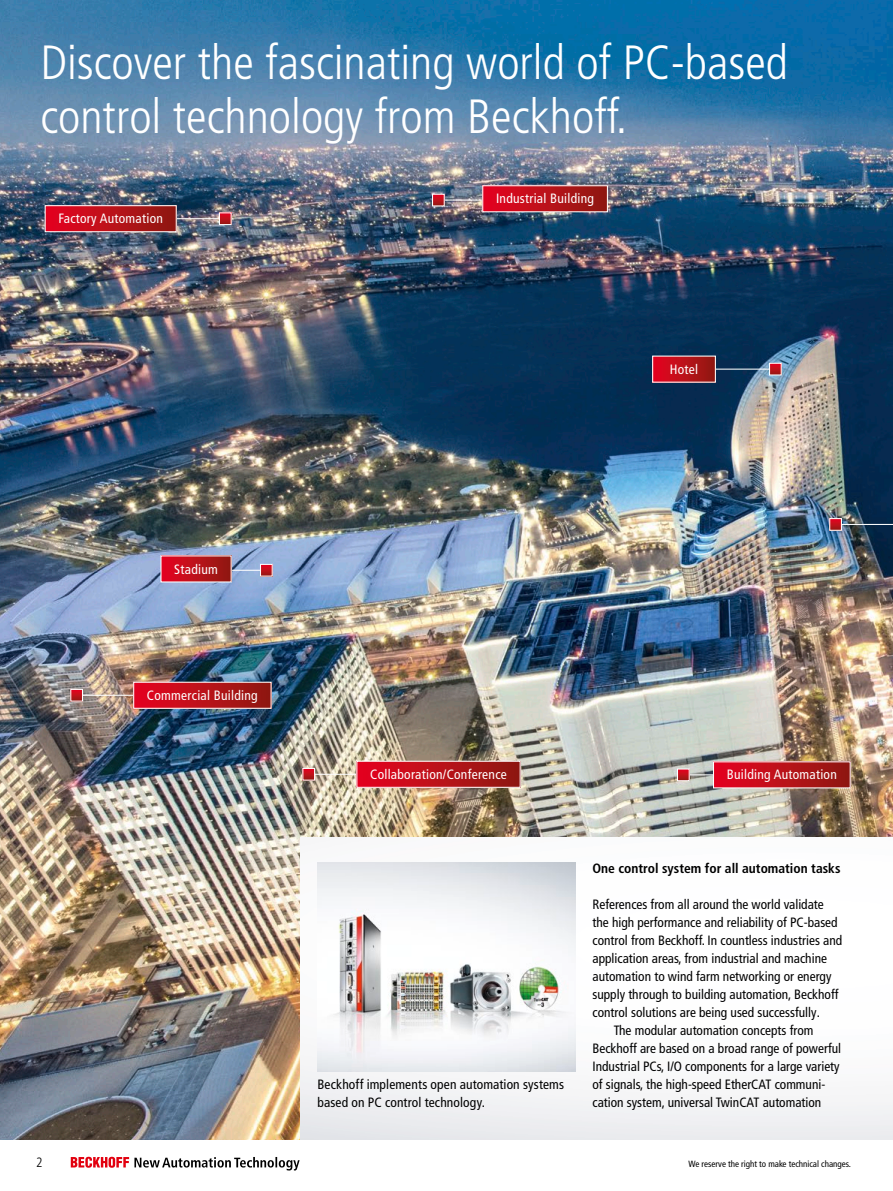
<style>
.page{position:relative;width:893px;height:1191px;background:#fff}
.page>*{position:absolute;margin:0;border:0;box-sizing:border-box;transform-origin:0 0}
.t1{font:300 condensed 48px/54px "Frutiger LT Pro";color:#fff}
.t2{font:condensed 13.5px/18px "Frutiger LT Pro";color:#000}
.t3{font:condensed 13.5px "Frutiger LT Pro";letter-spacing:.02em;color:#fff}
.t4{font:700 condensed 13.5px "Frutiger LT Pro";color:#000}
.t5{font:300 condensed 13.5px "Frutiger LT Pro";color:#000}
.t6{font:condensed 9px "Frutiger LT Pro";color:#000}
</style>
<div class="page">
<svg style="left:71px;top:1156px;width:229px;height:14px"></svg>
<img style="left:0;top:0;width:893px;height:1140px">
<hr style="left:82px;top:694px;width:158px;height:2px;background:#fff">
<svg style="left:72px;top:691px;width:9px;height:8px"></svg>
<div style="left:70px;top:689px;width:13px;height:12px;border:1px solid #fff"></div>
<hr style="left:694px;top:368px;width:76px;height:2px;background:#fff">
<svg style="left:771px;top:365px;width:9px;height:8px"></svg>
<div style="left:769px;top:363px;width:13px;height:12px;border:1px solid #fff"></div>
<hr style="left:185px;top:570px;width:76px;height:1px;background:#fff">
<svg style="left:262px;top:566px;width:9px;height:8px"></svg>
<div style="left:260px;top:564px;width:13px;height:12px;border:1px solid #fff"></div>
<hr style="left:144px;top:218px;width:76px;height:1px;background:#fff">
<svg style="left:221px;top:214px;width:9px;height:9px"></svg>
<div style="left:219px;top:212px;width:13px;height:13px;border:1px solid #fff"></div>
<hr style="left:683px;top:774px;width:76px;height:1px;background:#fff">
<svg style="left:679px;top:770px;width:9px;height:9px"></svg>
<div style="left:677px;top:768px;width:13px;height:13px;border:1px solid #fff"></div>
<hr style="left:836px;top:524px;width:57px;height:1px;background:#fff">
<svg style="left:831px;top:520px;width:9px;height:9px"></svg>
<div style="left:829px;top:518px;width:13px;height:13px;border:1px solid #fff"></div>
<hr style="left:309px;top:773px;width:75px;height:2px;background:#fff">
<svg style="left:304px;top:770px;width:9px;height:8px"></svg>
<div style="left:302px;top:768px;width:13px;height:12px;border:1px solid #fff"></div>
<div style="left:713px;top:762px;width:137px;height:26px;background:linear-gradient(to right,#e80320,#8e1b11)"></div>
<div style="left:161px;top:556px;width:70px;height:26px;background:linear-gradient(to right,#e70320,#911a12)"></div>
<div style="left:357px;top:761px;width:163px;height:26px;background:linear-gradient(to right,#e70320,#8e1b11)"></div>
<div style="left:356px;top:760px;width:165px;height:28px;border:1px solid #fff"></div>
<hr style="left:438px;top:199px;width:76px;height:2px;background:#fff">
<svg style="left:434px;top:196px;width:9px;height:8px"></svg>
<div style="left:432px;top:194px;width:13px;height:12px;border:1px solid #fff"></div>
<div style="left:483px;top:186px;width:124px;height:26px;background:linear-gradient(to right,#e70420,#8f1b11)"></div>
<div style="left:482px;top:185px;width:126px;height:27px;border:1px solid #fff"></div>
<div style="left:134px;top:682px;width:137px;height:26px;background:linear-gradient(to right,#e70320,#8e1b11)"></div>
<div style="left:133px;top:681px;width:139px;height:28px;border:1px solid #fff"></div>
<div style="left:45px;top:206px;width:131px;height:26px;background:linear-gradient(to right,#e70320,#8e1b11)"></div>
<div style="left:45px;top:205px;width:132px;height:27px;border:1px solid #fff"></div>
<div style="left:653px;top:356px;width:62px;height:26px;background:linear-gradient(to right,#e70420,#911a12)"></div>
<div style="left:652px;top:355px;width:64px;height:28px;border:1px solid #fff"></div>
<img style="left:301px;top:837px;width:592px;height:303px">
<img style="left:317px;top:862px;width:258px;height:155px">
<img style="left:317px;top:1017px;width:258px;height:54px">
<h1 class="t1" style="left:40px;top:35px;width:749px">Discover the fascinating world of PC-based control technology from Beckhoff.</h1>
<p class="t3" style="left:58px;top:211px;width:106px">Factory Automation</p>
<p class="t3" style="left:496px;top:191px;width:100px">Industrial Building</p>
<p class="t3" style="left:670px;top:361px;width:30px">Hotel</p>
<p class="t3" style="left:174px;top:561px;width:45px">Stadium</p>
<p class="t3" style="left:147px;top:687px;width:112px">Commercial Building</p>
<p class="t3" style="left:370px;top:766px;width:138px">Collaboration/Conference</p>
<p class="t3" style="left:727px;top:767px;width:112px">Building Automation</p>
<p class="t2" style="left:317px;top:1075px;width:248px">Beckhoff implements open automation systems based on PC control technology.</p>
<p class="t4" style="left:592px;top:860px;width:249px">One control system for all automation tasks</p>
<p class="t2" style="left:592px;top:895px;width:233px">References from all around the world validate</p>
<p class="t2" style="left:592px;top:913px;width:247px">the high performance and reliability of PC-based</p>
<p class="t2" style="left:592px;top:931px;width:251px">control from Beckhoff. In countless industries and</p>
<p class="t2" style="left:592px;top:949px;width:236px">application areas, from industrial and machine</p>
<p class="t2" style="left:592px;top:967px;width:241px">automation to wind farm networking or energy</p>
<p class="t2" style="left:592px;top:985px;width:247px">supply through to building automation, Beckhoff</p>
<p class="t2" style="left:592px;top:1003px;width:229px">control solutions are being used successfully.</p>
<p class="t2" style="left:614px;top:1021px;width:201px">The modular automation concepts from</p>
<p class="t2" style="left:592px;top:1039px;width:250px">Beckhoff are based on a broad range of powerful</p>
<p class="t2" style="left:592px;top:1057px;width:249px">Industrial PCs, I/O components for a large variety</p>
<p class="t2" style="left:592px;top:1075px;width:234px">of signals, the high-speed EtherCAT communi-</p>
<p class="t2" style="left:592px;top:1093px;width:230px">cation system, universal TwinCAT automation</p>
<p class="t5" style="left:36px;top:1154px;width:8px">2</p>
<p class="t6" style="left:688px;top:1159px;width:164px">We reserve the right to make technical changes.</p>
</div>
